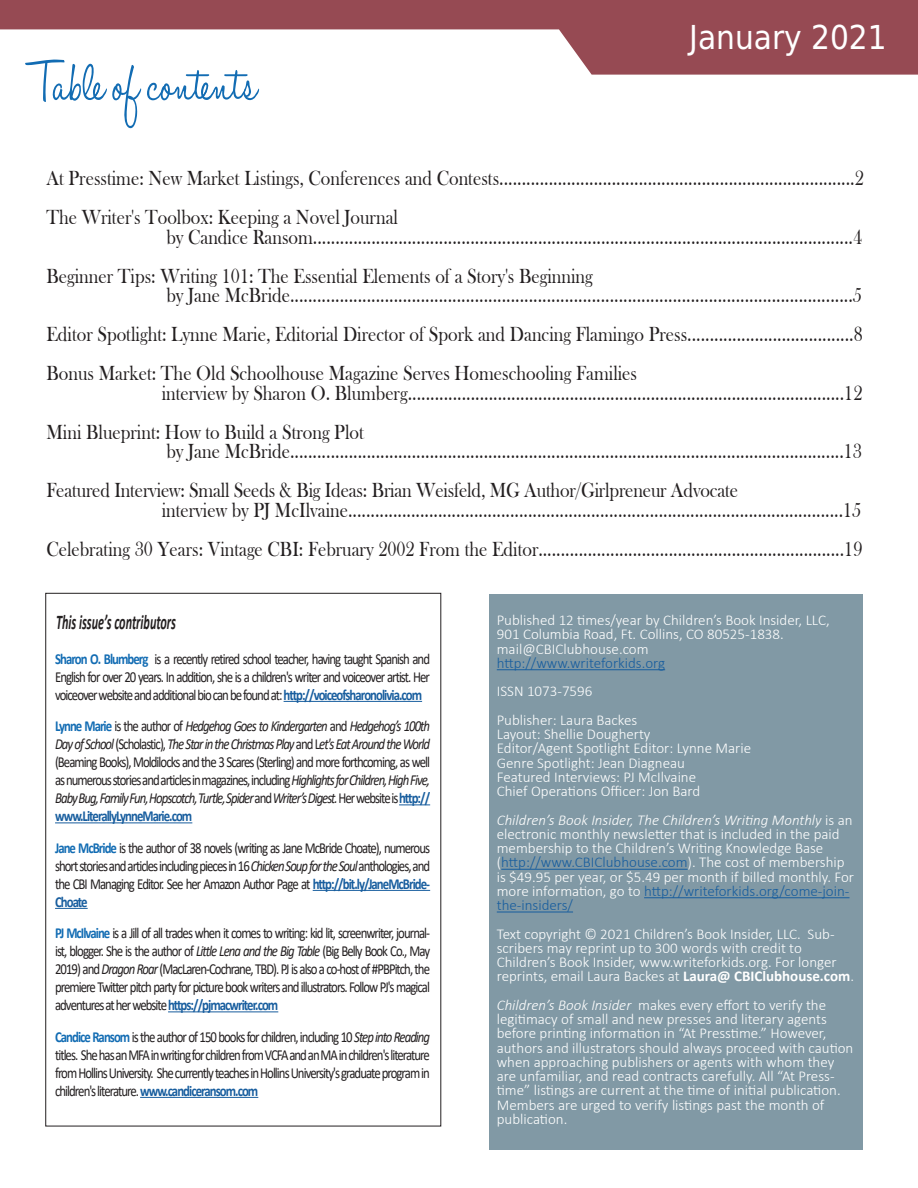
<style>
.page{position:relative;width:918px;height:1188px;background:#fff}
.page>*{position:absolute;margin:0;border:0;box-sizing:border-box;transform-origin:0 0}
.t1{font:67.5px "Halo Handletter";color:#126cb3;scale:.84 1}
.t2{font:33px "DejaVu Sans Condensed";color:#fff}
.t3{font:21px "Bask Old Face";color:#231f20;scale:.88 1}
.t4{font:italic 700 21px "Calibri";color:#231f20;scale:.58 1}
.t5{font:15.3px/18px "Calibri";letter-spacing:-.075em;color:#231f20;text-align:justify;scale:.84 1}
.t6{font:italic 15.3px/18px "Calibri";letter-spacing:-.075em;color:#231f20;text-align:justify;scale:.84 1}
.t7{font:300 15px/14.2px "Calibri";color:#fff}
.t8{font:300 15px "Calibri";color:#175d9e}
.s1{font-weight:700;color:#126cb3}
.s2{font-weight:700;color:#175d9e}
.s3{font-weight:700;font-style:normal;color:#126cb3}
.s4{font-style:normal}
.s5{font-weight:700;font-style:normal;color:#175d9e}
.s6{font-style:italic}
.s7{color:#175d9e}
.s8{font-weight:700}
</style>
<div class="page">
<div style="left:489px;top:594px;width:374px;height:555px;background:#8199a5"></div>
<hr style="left:497px;top:669px;width:168px;height:1px;background:#175d9e">
<hr style="left:501px;top:869px;width:187px;height:1px;background:#175d9e">
<hr style="left:644px;top:897px;width:206px;height:1px;background:#175d9e">
<hr style="left:497px;top:912px;width:76px;height:1px;background:#175d9e">
<hr style="left:284px;top:701px;width:138px;height:1px;background:#175d9e">
<hr style="left:399px;top:804px;width:31px;height:1px;background:#175d9e">
<hr style="left:55px;top:822px;width:137px;height:1px;background:#175d9e">
<hr style="left:313px;top:890px;width:117px;height:1px;background:#175d9e">
<hr style="left:55px;top:908px;width:33px;height:1px;background:#175d9e">
<hr style="left:168px;top:1011px;width:110px;height:1px;background:#175d9e">
<hr style="left:140px;top:1097px;width:118px;height:1px;background:#175d9e">
<svg style="left:0;top:0;width:918px;height:75px;fill:#964a53"></svg>
<p class="t1" style="left:30px;top:46px;width:272px">Table of contents</p>
<p class="t2" style="left:698px;top:1px;width:205px">October 2017</p>
<p class="t2" style="left:689px;top:10px;width:199px">January 2021</p>
<p class="t3" style="left:46px;top:167px;width:930px">At Presstime: New Market Listings, Conferences and Contests...............................................................................2</p>
<p class="t3" style="left:46px;top:206px;width:401px">The Writer's Toolbox: Keeping a Novel Journal</p>
<p class="t3" style="left:166px;top:225px;width:792px">by Candice Ransom........................................................................................................................4</p>
<p class="t3" style="left:46px;top:264px;width:622px">Beginner Tips: Writing 101: The Essential Elements of a Story's Beginning</p>
<p class="t3" style="left:166px;top:284px;width:792px">by Jane McBride.............................................................................................................................5</p>
<p class="t3" style="left:46px;top:323px;width:929px">Editor Spotlight: Lynne Marie, Editorial Director of Spork and Dancing Flamingo Press.....................................8</p>
<p class="t3" style="left:46px;top:362px;width:673px">Bonus Market: The Old Schoolhouse Magazine Serves Homeschooling Families</p>
<p class="t3" style="left:162px;top:381px;width:798px">interview by Sharon O. Blumberg.................................................................................................12</p>
<p class="t3" style="left:46px;top:420px;width:362px">Mini Blueprint: How to Build a Strong Plot</p>
<p class="t3" style="left:166px;top:440px;width:792px">by Jane McBride...........................................................................................................................13</p>
<p class="t3" style="left:46px;top:479px;width:787px">Featured Interview: Small Seeds &amp; Big Ideas: Brian Weisfeld, MG Author/Girlpreneur Advocate</p>
<p class="t3" style="left:162px;top:498px;width:797px">interview by PJ McIlvaine..............................................................................................................15</p>
<p class="t3" style="left:46px;top:537px;width:929px">Celebrating 30 Years: Vintage CBI: February 2002 From the Editor....................................................................19</p>
<p class="t4" style="left:56px;top:608px;width:208px">This issue’s contributors</p>
<p class="t5" style="left:55px;top:649px;width:448px"><span class="s1">Sharon O. Blumberg</span> is a recently retired school teacher, having taught Spanish and English for over 20 years. In addition, she is a children's writer and voiceover artist. Her voiceover website and additional bio can be found at: <span class="s2">http://voiceofsharonolivia.com</span></p>
<p class="t6" style="left:55px;top:716px;width:448px"><span class="s3">Lynne Marie</span> <span class="s4">is the author of</span> Hedgehog Goes to Kindergarten <span class="s4">and</span> Hedgehog’s 100th Day of School <span class="s4">(Scholastic),</span> The Star in the Christmas Play <span class="s4">and L</span>et's Eat Around the World <span class="s4">(Beaming Books), Moldilocks and the 3 Scares (Sterling) and more forthcoming, as well as numerous stories and articles in magazines, including</span> Highlights for Children, High Five, Baby Bug, Family Fun, Hopscotch, Turtle, Spider <span class="s4">and</span> Writer’s Digest. <span class="s4">Her website is</span> <span class="s5">http:// www.LiterallyLynneMarie.com</span></p>
<p class="t5" style="left:55px;top:838px;width:448px"><span class="s1">Jane McBride</span> is the author of 38 novels (writing as Jane McBride Choate), numerous short stories and articles including pieces in 16 <span class="s6">Chicken Soup for the Soul</span> anthologies, and the CBI Managing Editor. See her Amazon Author Page at <span class="s2">http://bit.ly/JaneMcBride-Choate</span></p>
<p class="t5" style="left:55px;top:924px;width:448px"><span class="s1">PJ McIlvaine</span> is a Jill of all trades when it comes to writing: kid lit, screenwriter, journal&shy;ist, blogger. She is the author of <span class="s6">Little Lena and the Big Table</span> (Big Belly Book Co., May 2019) and <span class="s6">Dragon Roar</span> (MacLaren-Cochrane, TBD). PJ is also a co-host of #PBPitch, the premiere Twitter pitch party for picture book writers and illustrators. Follow PJ's magical adventures at her website <span class="s2">https://pjmacwriter.com</span></p>
<p class="t5" style="left:55px;top:1027px;width:448px"><span class="s1">Candice Ransom</span> is the author of 150 books for children, including 10 <span class="s6">Step into Reading </span>titles. She has an MFA in writing for children from VCFA and an MA in children's literature from Hollins University. She currently teaches in Hollins University's graduate program in children's literature. <span class="s2">www.candiceransom.com</span></p>
<p class="t7" style="left:497px;top:613px;width:334px">Published 12 times/year by Children’s Book Insider, LLC,</p>
<p class="t7" style="left:497px;top:627px;width:289px">901 Columbia Road, Ft. Collins, CO 80525-1838.</p>
<p class="t7" style="left:497px;top:641px;width:153px">mail@CBIClubhouse.com</p>
<p class="t8" style="left:497px;top:654px;width:170px">http://www.writeforkids.org</p>
<p class="t7" style="left:497px;top:684px;width:97px">ISSN 1073-7596</p>
<p class="t7" style="left:497px;top:713px;width:142px">Publisher: Laura Backes</p>
<p class="t7" style="left:497px;top:727px;width:155px">Layout: Shellie Dougherty</p>
<p class="t7" style="left:497px;top:741px;width:256px">Editor/Agent Spotlight Editor: Lynne Marie</p>
<p class="t7" style="left:497px;top:755px;width:190px">Genre Spotlight: Jean Diagneau</p>
<p class="t7" style="left:497px;top:770px;width:201px">Featured Interviews: PJ McIlvaine</p>
<p class="t7" style="left:497px;top:784px;width:205px">Chief Operations Officer: Jon Bard</p>
<p class="t7" style="left:497px;top:812px;width:357px"><span class="s6">Children’s Book Insider, The Children’s Writing Monthly</span> is an electronic monthly newsletter that is included in the paid membership to the Children’s Writing Knowledge Base</p>
<p class="t7" style="left:497px;top:855px;width:359px">(<span class="s7">http://www.CBIClubhouse.com</span>). The cost of membership is $49.95 per year, or $5.49 per month if billed monthly. For more information, go to <span class="s7">http://writeforkids.org/come-join&shy;the-insiders/</span></p>
<p class="t7" style="left:497px;top:926px;width:359px">Text copyright © 2021 Children’s Book Insider, LLC. Sub&shy;scribers may reprint up to 300 words with credit to Children’s Book Insider, www.writeforkids.org. For longer reprints, email Laura Backes at <span class="s8">Laura@ CBIClubhouse.com</span>.</p>
<p class="t7" style="left:497px;top:998px;width:358px"><span class="s6">Children’s Book Insider</span> makes every effort to verify the legitimacy of small and new presses and literary agents before printing information in “At Presstime.” However, authors and illustrators should always proceed with caution when approaching publishers or agents with whom they are unfamiliar, and read contracts carefully. All “At Press&shy;time” listings are current at the time of initial publication.<br>Members are urged to verify listings past the month of publication.</p>
</div>
